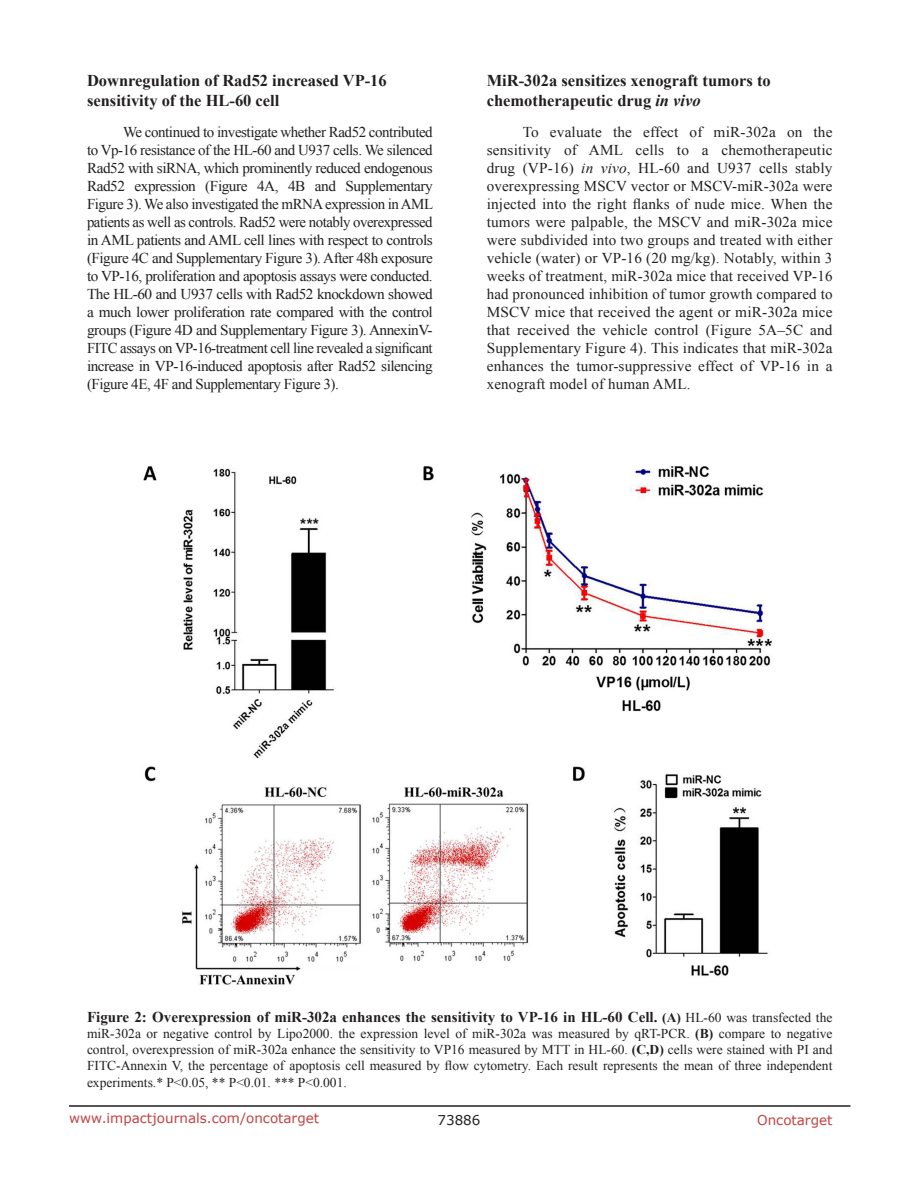
<style>
.page{position:relative;width:918px;height:1188px;background:#fff}
.page>*{position:absolute;margin:0;border:0;box-sizing:border-box;transform-origin:0 0}
.SubHeading{font:700 16.5px/19.8px "Times New Roman";color:#231f20}
.BodyText{font:15px/18px "Times New Roman";letter-spacing:-.02em;color:#231f20;text-align:justify}
.figuretext{font:700 15px "Times New Roman";color:#231f20}
.figuretext-2{font:13.5px/16.2px "Times New Roman";color:#231f20;text-align:justify}
.t1{font:13.5px "Verdana";color:#c24141}
.t2{font:13.5px "Verdana";color:#231f20}
.s1{font-style:italic}
.s2{font-size:13.5px}
.s3{font-weight:400;font-size:13.5px}
.s4{font-weight:700}
</style>
<div class="page">
<hr style="left:69px;top:1105px;width:781px;height:2px;background:#231f20">
<img style="left:143px;top:465px;width:630px;height:520px">
<p class="SubHeading" style="left:87px;top:70px;width:301px">Downregulation of Rad52 increased VP-16 sensitivity of the HL-60 cell</p>
<p class="BodyText" style="left:87px;top:123px;width:348px;text-indent:36px">We continued to investigate whether Rad52 contributed to Vp-16 resistance of the HL-60 and U937 cells. We silenced Rad52 with siRNA, which prominently reduced endogenous Rad52 expression (Figure 4A, 4B and Supplementary Figure 3). We also investigated the mRNA expression in AML patients as well as controls. Rad52 were notably overexpressed in AML patients and AML cell lines with respect to controls (Figure 4C and Supplementary Figure 3). After 48h exposure to VP-16, proliferation and apoptosis assays were conducted.<br>The HL-60 and U937 cells with Rad52 knockdown showed a much lower proliferation rate compared with the control groups (Figure 4D and Supplementary Figure 3). AnnexinV-FITC assays on VP-16-treatment cell line revealed a significant increase in VP-16-induced apoptosis after Rad52 silencing (Figure 4E, 4F and Supplementary Figure 3).</p>
<p class="SubHeading" style="left:487px;top:70px;width:286px">MiR-302a sensitizes xenograft tumors to chemotherapeutic drug <span class="s1">in vivo</span></p>
<p class="BodyText" style="left:487px;top:123px;width:347px;text-indent:36px">To evaluate the effect of miR-302a on the sensitivity of AML cells to a chemotherapeutic drug (VP-16) <span class="s1">in vivo</span>, HL-60 and U937 cells stably overexpressing MSCV vector or MSCV-miR-302a were injected into the right flanks of nude mice. When the tumors were palpable, the MSCV and miR-302a mice were subdivided into two groups and treated with either vehicle (water) or VP-16 (20 mg/kg). Notably, within 3 weeks of treatment, miR-302a mice that received VP-16 had pronounced inhibition of tumor growth compared to MSCV mice that received the agent or miR-302a mice that received the vehicle control (Figure 5A–5C and Supplementary Figure 4). This indicates that miR-302a enhances the tumor-suppressive effect of VP-16 in a xenograft model of human AML.</p>
<p class="figuretext" style="left:87px;top:1006px;width:747px">Figure 2: Overexpression of miR-302a enhances the sensitivity to VP-16 in HL-60 Cell. <span class="s2">(A)</span> <span class="s3">HL-60 was transfected the</span></p>
<p class="figuretext-2" style="left:87px;top:1025px;width:747px">miR-302a or negative control by Lipo2000. the expression level of miR-302a was measured by qRT-PCR. <span class="s4">(B)</span> compare to negative control, overexpression of miR-302a enhance the sensitivity to VP16 measured by MTT in HL-60. <span class="s4">(C,D)</span> cells were stained with PI and FITC-Annexin V, the percentage of apoptosis cell measured by flow cytometry. Each result represents the mean of three independent experiments.* P&lt;0.05, ** P&lt;0.01. *** P&lt;0.001.</p>
<p class="t1" style="left:69px;top:1109px;width:252px">www.impactjournals.com/oncotarget</p>
<p class="t2" style="left:438px;top:1111px;width:44px">73886</p>
<p class="t1" style="left:757px;top:1111px;width:77px">Oncotarget</p>
</div>
